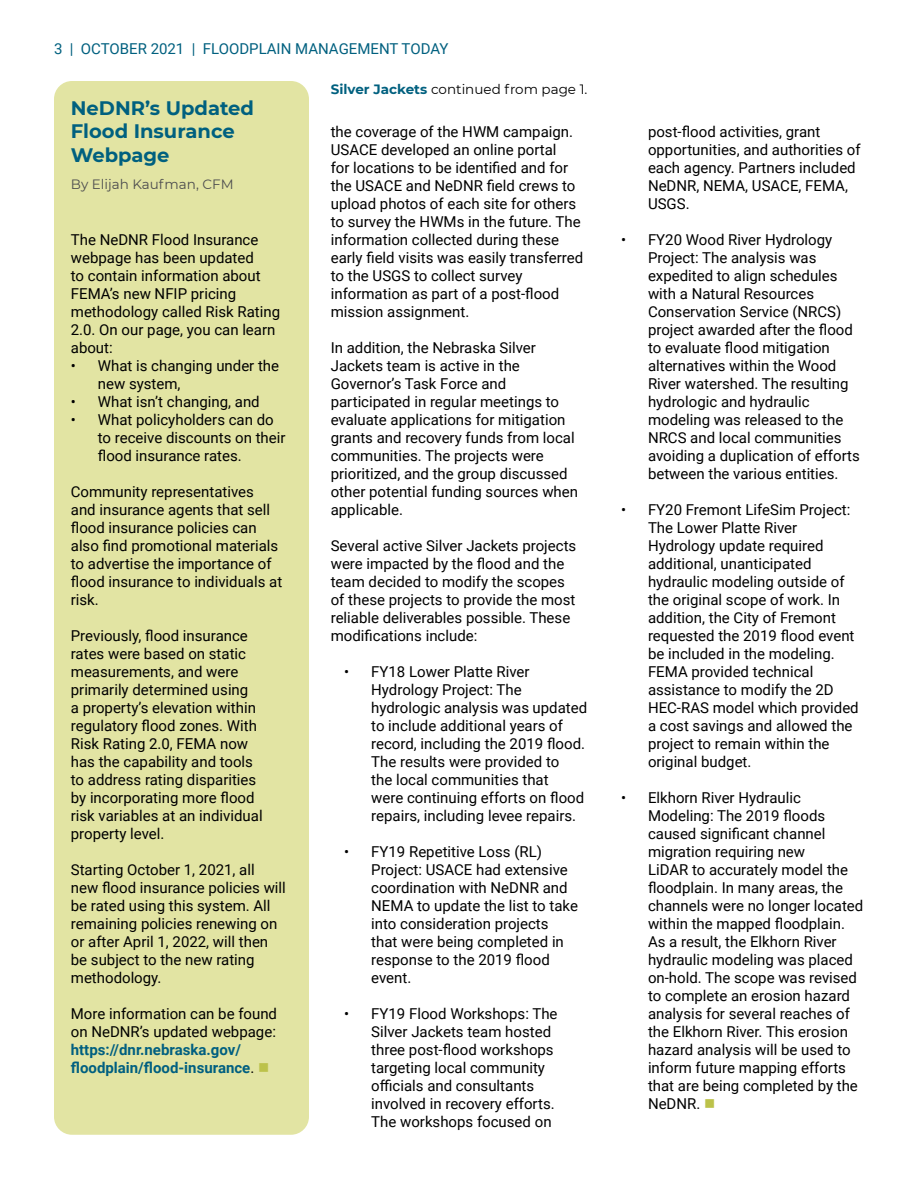
<style>
.page{position:relative;width:918px;height:1188px;background:#fff}
.page>*{position:absolute;margin:0;border:0;box-sizing:border-box;transform-origin:0 0}
.t1{font:700 19.5px/23.4px "Montserrat";color:#00607f}
.t2{font:15px/18px "Roboto";color:#000}
.t3{font:700 15px/18px "Roboto";color:#005f80}
.t4{font:15px "Roboto";color:#00607f}
.t5{font:13.5px "Montserrat";color:#000}
.t6{font:13.5px "Montserrat";color:#4d4d4f}
.s1{font-weight:400;color:#000}
.s2{color:#bcc24a}
.s3{font-weight:700;color:#00607f}
</style>
<div class="page">
<div style="left:54px;top:81px;width:255px;height:1054px;background:#e2e4a3;border-radius:18px"></div>
<p class="t4" style="left:54px;top:38px;width:396px">3 | OCTOBER 2021 | FLOODPLAIN MANAGEMENT TODAY</p>
<h1 class="t1" style="left:71px;top:95px;width:185px">NeDNR’s Updated<br>Flood Insurance<br>Webpage</h1>
<p class="t6" style="left:71px;top:174px;width:164px">By Elijah Kaufman, CFM</p>
<p class="t2" style="left:71px;top:230px;width:211px">The NeDNR Flood Insurance webpage has been updated<br>to contain information about<br>FEMA’s new NFIP pricing methodology called Risk Rating<br>2.0. On our page, you can learn about:</p>
<p class="t2" style="left:98px;top:356px;width:183px;text-indent:-27px">• What is changing under the new system,</p>
<p class="t2" style="left:71px;top:392px;width:190px">• What isn’t changing, and</p>
<p class="t2" style="left:98px;top:410px;width:189px;text-indent:-27px">• What policyholders can do to receive discounts on their flood insurance rates.</p>
<p class="t2" style="left:71px;top:482px;width:213px">Community representatives and insurance agents that sell flood insurance policies can also find promotional materials to advertise the importance of flood insurance to individuals at risk.</p>
<p class="t2" style="left:71px;top:626px;width:193px">Previously, flood insurance rates were based on static measurements, and were primarily determined using<br>a property’s elevation within regulatory flood zones. With<br>Risk Rating 2.0, FEMA now has the capability and tools to address rating disparities by incorporating more flood risk variables at an individual property level.</p>
<p class="t2" style="left:71px;top:860px;width:217px">Starting October 1, 2021, all new flood insurance policies will be rated using this system. All remaining policies renewing on or after April 1, 2022, will then be subject to the new rating methodology.</p>
<p class="t2" style="left:71px;top:1004px;width:208px">More information can be found on NeDNR’s updated webpage:</p>
<p class="t3" style="left:71px;top:1040px;width:200px">https://dnr.nebraska.gov/ floodplain/flood-insurance<span class="s1">.</span> <span class="s2">■</span></p>
<p class="t5" style="left:331px;top:80px;width:258px"><span class="s3">Silver Jackets</span> continued from page 1.</p>
<p class="t2" style="left:331px;top:122px;width:254px">the coverage of the HWM campaign.<br>USACE developed an online portal<br>for locations to be identified and for the USACE and NeDNR field crews to upload photos of each site for others to survey the HWMs in the future. The information collected during these early field visits was easily transferred to the USGS to collect survey information as part of a post-flood mission assignment.</p>
<p class="t2" style="left:331px;top:338px;width:249px">In addition, the Nebraska Silver<br>Jackets team is active in the<br>Governor’s Task Force and participated in regular meetings to evaluate applications for mitigation grants and recovery funds from local communities. The projects were prioritized, and the group discussed other potential funding sources when applicable.</p>
<p class="t2" style="left:331px;top:536px;width:247px">Several active Silver Jackets projects were impacted by the flood and the team decided to modify the scopes of these projects to provide the most reliable deliverables possible. These modifications include:</p>
<p class="t2" style="left:371px;top:662px;width:218px;text-indent:-27px">• FY18 Lower Platte River<br>Hydrology Project: The hydrologic analysis was updated to include additional years of record, including the 2019 flood.<br>The results were provided to<br>the local communities that<br>were continuing efforts on flood repairs, including levee repairs.</p>
<p class="t2" style="left:371px;top:842px;width:208px;text-indent:-27px">• FY19 Repetitive Loss (RL)<br>Project: USACE had extensive coordination with NeDNR and<br>NEMA to update the list to take into consideration projects that were being completed in response to the 2019 flood event.</p>
<p class="t2" style="left:371px;top:1004px;width:188px;text-indent:-27px">• FY19 Flood Workshops: The<br>Silver Jackets team hosted three post-flood workshops targeting local community officials and consultants involved in recovery efforts.<br>The workshops focused on</p>
<p class="t2" style="left:648px;top:122px;width:214px">post-flood activities, grant opportunities, and authorities of each agency. Partners included<br>NeDNR, NEMA, USACE, FEMA,<br>USGS.</p>
<p class="t2" style="left:648px;top:230px;width:213px;text-indent:-27px">• FY20 Wood River Hydrology<br>Project: The analysis was expedited to align schedules with a Natural Resources<br>Conservation Service (NRCS) project awarded after the flood to evaluate flood mitigation alternatives within the Wood<br>River watershed. The resulting hydrologic and hydraulic modeling was released to the<br>NRCS and local communities avoiding a duplication of efforts between the various entities.</p>
<p class="t2" style="left:648px;top:500px;width:212px;text-indent:-27px">• FY20 Fremont LifeSim Project:<br>The Lower Platte River<br>Hydrology update required additional, unanticipated hydraulic modeling outside of the original scope of work. In addition, the City of Fremont requested the 2019 flood event be included in the modeling.<br>FEMA provided technical assistance to modify the 2D<br>HEC-RAS model which provided a cost savings and allowed the project to remain within the original budget.</p>
<p class="t2" style="left:648px;top:788px;width:217px;text-indent:-27px">• Elkhorn River Hydraulic<br>Modeling: The 2019 floods caused significant channel migration requiring new<br>LiDAR to accurately model the floodplain. In many areas, the channels were no longer located within the mapped floodplain.<br>As a result, the Elkhorn River hydraulic modeling was placed on-hold. The scope was revised to complete an erosion hazard analysis for several reaches of the Elkhorn River. This erosion hazard analysis will be used to inform future mapping efforts that are being completed by the<br>NeDNR. <span class="s2">■</span></p>
</div>
